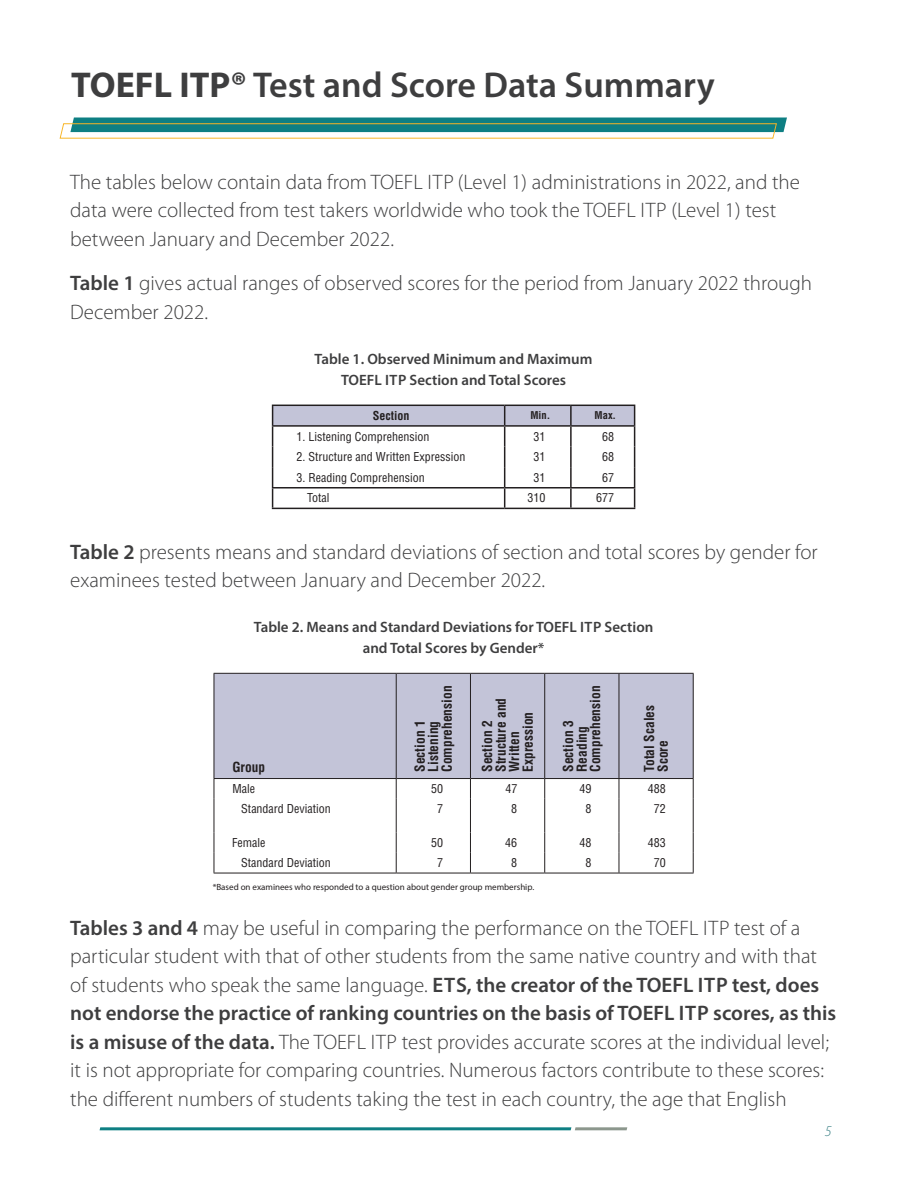
<style>
.page{position:relative;width:918px;height:1188px;background:#fff}
.page>*{position:absolute;margin:0;border:0;box-sizing:border-box;transform-origin:0 0}
.t1{font:600 36px "Myriad Pro";color:#3e3e3f}
.P__body{font:300 21px/28.5px "Myriad Pro";color:#3e3e3f}
.P__chart_caption{font:600 15px/21px "Myriad Pro";color:#3e3e3f;text-align:center}
.t2{font:italic 300 15px "Myriad Pro";color:#377e83}
.Table__1{font:700 condensed 13.5px/13.5px "Helvetica LT Std";color:#231f20}
.Table__1-2{font:condensed 12px "Helvetica LT Std";color:#231f20}
.t3{font:700 condensed 12px "Helvetica LT Std";color:#231f20}
.t4{font:700 condensed 10.5px "Helvetica LT Std";color:#231f20}
.P__copyright{font:9px "Myriad Pro";color:#231f20}
.s1{font-weight:700}
.s2{font-weight:600}
</style>
<div class="page">
<hr style="left:575px;top:1127px;width:52px;height:3px;background:#8c978d">
<svg style="left:59px;top:118px;width:728px;height:21px"></svg>
<hr style="left:100px;top:1127px;width:471px;height:3px;background:#0e7f83">
<svg style="left:272px;top:405px;width:363px;height:103px"></svg>
<hr style="left:272px;top:508px;width:233px;height:1px;background:#231f20">
<hr style="left:505px;top:508px;width:66px;height:1px;background:#231f20">
<hr style="left:571px;top:508px;width:64px;height:1px;background:#231f20">
<div style="left:215px;top:674px;width:478px;height:104px;background:#c3c4d8"></div>
<hr style="left:214px;top:673px;width:182px;height:1px;background:#231f20">
<hr style="left:214px;top:674px;width:1px;height:104px;background:#231f20">
<hr style="left:396px;top:673px;width:74px;height:1px;background:#231f20">
<hr style="left:396px;top:674px;width:1px;height:104px;background:#231f20">
<hr style="left:470px;top:673px;width:75px;height:1px;background:#231f20">
<hr style="left:470px;top:674px;width:1px;height:104px;background:#231f20">
<hr style="left:545px;top:673px;width:74px;height:1px;background:#231f20">
<hr style="left:544px;top:674px;width:1px;height:104px;background:#231f20">
<hr style="left:619px;top:673px;width:75px;height:1px;background:#231f20">
<hr style="left:619px;top:674px;width:1px;height:104px;background:#231f20">
<hr style="left:693px;top:674px;width:1px;height:104px;background:#231f20">
<hr style="left:214px;top:778px;width:182px;height:1px;background:#231f20">
<svg style="left:214px;top:779px;width:1px;height:20px"></svg>
<hr style="left:396px;top:778px;width:74px;height:1px;background:#231f20">
<svg style="left:396px;top:779px;width:1px;height:20px"></svg>
<hr style="left:470px;top:778px;width:75px;height:1px;background:#231f20">
<svg style="left:470px;top:779px;width:1px;height:20px"></svg>
<hr style="left:545px;top:778px;width:74px;height:1px;background:#231f20">
<svg style="left:544px;top:779px;width:1px;height:20px"></svg>
<hr style="left:619px;top:778px;width:75px;height:1px;background:#231f20">
<svg style="left:619px;top:779px;width:1px;height:20px"></svg>
<svg style="left:693px;top:779px;width:1px;height:20px"></svg>
<hr style="left:214px;top:799px;width:1px;height:34px;background:#231f20">
<hr style="left:396px;top:799px;width:1px;height:34px;background:#231f20">
<hr style="left:470px;top:799px;width:1px;height:34px;background:#231f20">
<hr style="left:544px;top:799px;width:1px;height:34px;background:#231f20">
<hr style="left:619px;top:799px;width:1px;height:34px;background:#231f20">
<hr style="left:693px;top:799px;width:1px;height:34px;background:#231f20">
<svg style="left:214px;top:833px;width:1px;height:40px"></svg>
<svg style="left:396px;top:833px;width:1px;height:40px"></svg>
<svg style="left:470px;top:833px;width:1px;height:40px"></svg>
<svg style="left:544px;top:833px;width:1px;height:40px"></svg>
<svg style="left:619px;top:833px;width:1px;height:40px"></svg>
<svg style="left:693px;top:833px;width:1px;height:40px"></svg>
<hr style="left:214px;top:873px;width:182px;height:1px;background:#231f20">
<hr style="left:396px;top:873px;width:74px;height:1px;background:#231f20">
<hr style="left:470px;top:873px;width:75px;height:1px;background:#231f20">
<hr style="left:545px;top:873px;width:74px;height:1px;background:#231f20">
<hr style="left:619px;top:873px;width:75px;height:1px;background:#231f20">
<h1 class="t1" style="left:71px;top:62px;width:645px"><span class="s1">TOEFL ITP®</span> Test and Score Data Summary</h1>
<p class="P__body" style="left:70px;top:168px;width:731px">The tables below contain data from TOEFL ITP (Level 1) administrations in 2022, and the data were collected from test takers worldwide who took the TOEFL ITP (Level 1) test between January and December 2022.</p>
<p class="P__body" style="left:70px;top:269px;width:743px"><span class="s2">Table 1</span> gives actual ranges of observed scores for the period from January 2022 through<br>December 2022.</p>
<p class="P__chart_caption" style="left:315px;top:348px;width:279px">Table 1. Observed Minimum and Maximum<br>TOEFL ITP Section and Total Scores</p>
<p class="t3" style="left:373px;top:408px;width:38px">Section</p>
<p class="t4" style="left:530px;top:408px;width:21px">Min.</p>
<p class="t4" style="left:595px;top:408px;width:23px">Max.</p>
<p class="Table__1-2" style="left:297px;top:429px;width:134px">1. Listening Comprehension</p>
<p class="Table__1-2" style="left:533px;top:429px;width:13px">31</p>
<p class="Table__1-2" style="left:602px;top:429px;width:13px">68</p>
<p class="Table__1-2" style="left:297px;top:449px;width:170px">2. Structure and Written Expression</p>
<p class="Table__1-2" style="left:533px;top:449px;width:13px">31</p>
<p class="Table__1-2" style="left:602px;top:449px;width:13px">68</p>
<p class="Table__1-2" style="left:297px;top:470px;width:130px">3. Reading Comprehension</p>
<p class="Table__1-2" style="left:533px;top:470px;width:13px">31</p>
<p class="Table__1-2" style="left:602px;top:470px;width:13px">67</p>
<p class="Table__1-2" style="left:307px;top:490px;width:24px">Total</p>
<p class="Table__1-2" style="left:527px;top:490px;width:19px">310</p>
<p class="Table__1-2" style="left:596px;top:490px;width:19px">677</p>
<p class="P__body" style="left:70px;top:538px;width:749px"><span class="s2">Table 2</span> presents means and standard deviations of section and total scores by gender for examinees tested between January and December 2022.</p>
<p class="P__chart_caption" style="left:254px;top:617px;width:401px">Table 2. Means and Standard Deviations for TOEFL ITP Section and Total Scores by Gender*</p>
<p class="Table__1" style="left:232px;top:760px;width:34px">Group</p>
<p class="Table__1" style="left:413px;top:772px;width:88px;rotate:-90deg">Section 1<br>Listening<br>Comprehension</p>
<p class="Table__1" style="left:480px;top:772px;width:75px;rotate:-90deg">Section 2<br>Structure and<br>Written<br>Expression</p>
<p class="Table__1" style="left:561px;top:772px;width:88px;rotate:-90deg">Section 3<br>Reading<br>Comprehension</p>
<p class="Table__1" style="left:642px;top:772px;width:68px;rotate:-90deg">Total Scales<br>Score</p>
<p class="Table__1-2" style="left:232px;top:781px;width:24px">Male</p>
<p class="Table__1-2" style="left:431px;top:781px;width:13px">50</p>
<p class="Table__1-2" style="left:505px;top:781px;width:13px">47</p>
<p class="Table__1-2" style="left:580px;top:781px;width:13px">49</p>
<p class="Table__1-2" style="left:648px;top:781px;width:19px">488</p>
<p class="Table__1-2" style="left:241px;top:802px;width:91px">Standard Deviation</p>
<p class="Table__1-2" style="left:437px;top:802px;width:7px">7</p>
<p class="Table__1-2" style="left:511px;top:802px;width:7px">8</p>
<p class="Table__1-2" style="left:586px;top:802px;width:7px">8</p>
<p class="Table__1-2" style="left:654px;top:802px;width:13px">72</p>
<p class="Table__1-2" style="left:232px;top:835px;width:35px">Female</p>
<p class="Table__1-2" style="left:431px;top:835px;width:13px">50</p>
<p class="Table__1-2" style="left:505px;top:835px;width:13px">46</p>
<p class="Table__1-2" style="left:580px;top:835px;width:13px">48</p>
<p class="Table__1-2" style="left:648px;top:835px;width:19px">483</p>
<p class="Table__1-2" style="left:241px;top:856px;width:91px">Standard Deviation</p>
<p class="Table__1-2" style="left:437px;top:856px;width:7px">7</p>
<p class="Table__1-2" style="left:511px;top:856px;width:7px">8</p>
<p class="Table__1-2" style="left:586px;top:856px;width:7px">8</p>
<p class="Table__1-2" style="left:654px;top:856px;width:13px">70</p>
<p class="P__copyright" style="left:213px;top:881px;width:323px">*Based on examinees who responded to a question about gender group membership.</p>
<p class="P__body" style="left:70px;top:914px;width:768px"><span class="s2">Tables 3 and 4</span> may be useful in comparing the performance on the TOEFL ITP test of a particular student with that of other students from the same native country and with that of students who speak the same language. <span class="s2">ETS, the creator of the TOEFL ITP test, does not endorse the practice of ranking countries on the basis of TOEFL ITP scores, as this is a misuse of the data.</span> The TOEFL ITP test provides accurate scores at the individual level; it is not appropriate for comparing countries. Numerous factors contribute to these scores: the different numbers of students taking the test in each country, the age that English</p>
<p class="t2" style="left:825px;top:1123px;width:8px">5</p>
</div>
